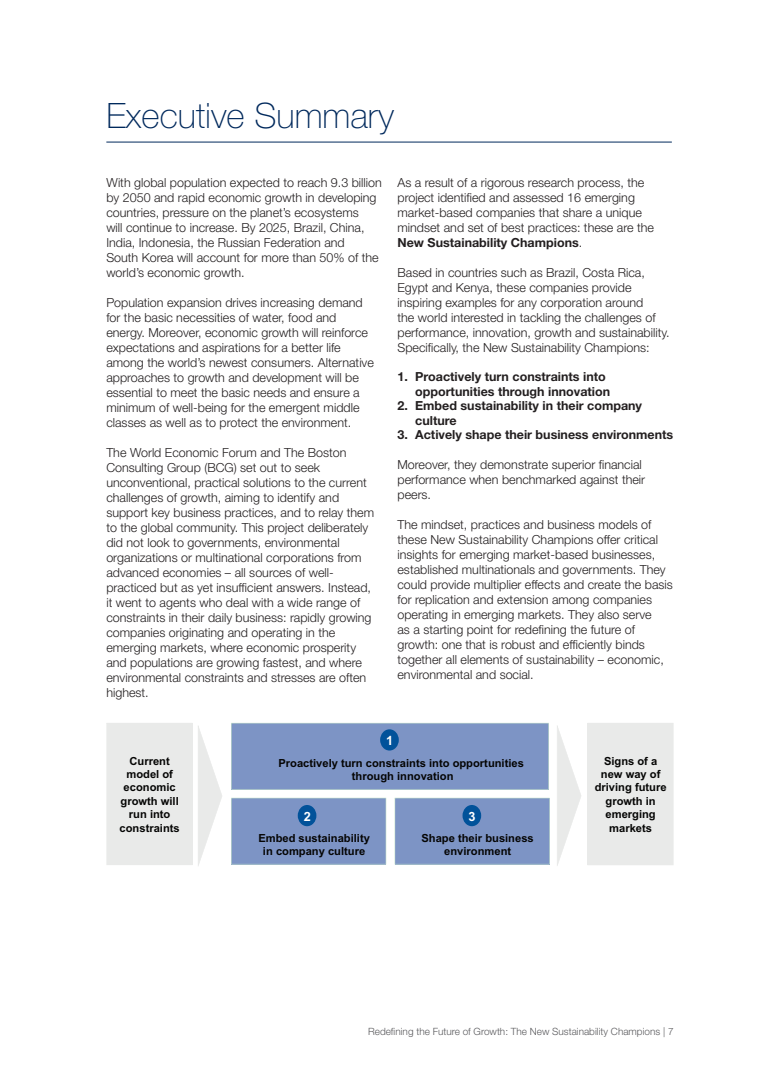
<style>
.page{position:relative;width:780px;height:1088px;background:#fff}
.page>*{position:absolute;margin:0;border:0;box-sizing:border-box;transform-origin:0 0}
.t1{font:100 35px "Helvetica Neue";color:#00295c}
.t2{font:700 12.75px "Arial";color:#fff}
.t3{font:300 12.5px/15px "Helvetica Neue";color:#231f20}
.t4{font:700 12.5px/14.4px "Helvetica Neue";color:#231f20}
.t5{font:700 11.12px/13.4px "Arial";color:#050504;text-align:center}
.t6{font:300 10px "Helvetica Neue";color:#5a5a5d}
.s1{font-weight:700}
</style>
<div class="page">
<hr style="left:106px;top:142px;width:565px;height:1px;background:#00295c">
<div style="left:394px;top:798px;width:155px;height:66px;background:#7d94c5"></div>
<div style="left:231px;top:798px;width:155px;height:66px;background:#7d94c5"></div>
<div style="left:231px;top:723px;width:318px;height:66px;background:#7d94c5"></div>
<div style="left:587px;top:723px;width:86px;height:142px;background:#e9eae9"></div>
<svg style="left:557px;top:725px;width:24px;height:141px"></svg>
<svg style="left:106px;top:723px;width:116px;height:143px"></svg>
<div style="left:380px;top:729px;width:19px;height:21px;background:#01529a;border-radius:50%"></div>
<div style="left:298px;top:805px;width:18px;height:21px;background:#01529a;border-radius:50%"></div>
<div style="left:462px;top:805px;width:19px;height:21px;background:#01529a;border-radius:50%"></div>
<h1 class="t1" style="left:106px;top:96px;width:289px">Executive Summary</h1>
<p class="t3" style="left:106px;top:175px;width:277px">With global population expected to reach 9.3 billion by 2050 and rapid economic growth in developing countries, pressure on the planet’s ecosystems<br>will continue to increase. By 2025, Brazil, China, India, Indonesia, the Russian Federation and<br>South Korea will account for more than 50% of the world’s economic growth.</p>
<p class="t3" style="left:106px;top:295px;width:269px">Population expansion drives increasing demand for the basic necessities of water, food and energy. Moreover, economic growth will reinforce expectations and aspirations for a better life among the world’s newest consumers. Alternative approaches to growth and development will be essential to meet the basic needs and ensure a minimum of well-being for the emergent middle classes as well as to protect the environment.</p>
<p class="t3" style="left:106px;top:445px;width:269px">The World Economic Forum and The Boston Consulting Group (BCG) set out to seek unconventional, practical solutions to the current challenges of growth, aiming to identify and support key business practices, and to relay them to the global community. This project deliberately did not look to governments, environmental organizations or multinational corporations from advanced economies – all sources of well&shy;practiced but as yet insufficient answers. Instead, it went to agents who deal with a wide range of constraints in their daily business: rapidly growing companies originating and operating in the emerging markets, where economic prosperity and populations are growing fastest, and where environmental constraints and stresses are often highest.</p>
<p class="t3" style="left:397px;top:175px;width:258px">As a result of a rigorous research process, the project identified and assessed 16 emerging market-based companies that share a unique mindset and set of best practices: these are the <span class="s1">New Sustainability Champions</span>.</p>
<p class="t3" style="left:397px;top:265px;width:273px">Based in countries such as Brazil, Costa Rica, Egypt and Kenya, these companies provide inspiring examples for any corporation around<br>the world interested in tackling the challenges of performance, innovation, growth and sustainability.<br>Specifically, the New Sustainability Champions:</p>
<p class="t4" style="left:415px;top:369px;width:196px;text-indent:-18px">1. Proactively turn constraints into opportunities through innovation</p>
<p class="t4" style="left:415px;top:398px;width:228px;text-indent:-18px">2. Embed sustainability in their company culture</p>
<p class="t4" style="left:397px;top:427px;width:277px">3. Actively shape their business environments</p>
<p class="t3" style="left:397px;top:457px;width:249px">Moreover, they demonstrate superior financial performance when benchmarked against their peers.</p>
<p class="t3" style="left:397px;top:517px;width:277px">The mindset, practices and business models of these New Sustainability Champions offer critical insights for emerging market-based businesses, established multinationals and governments. They could provide multiplier effects and create the basis for replication and extension among companies operating in emerging markets. They also serve<br>as a starting point for redefining the future of growth: one that is robust and efficiently binds together all elements of sustainability – economic, environmental and social.</p>
<p class="t5" style="left:120px;top:755px;width:62px">Current model of economic growth will run into constraints</p>
<p class="t2" style="left:386px;top:736px;width:9px">1</p>
<p class="t5" style="left:278px;top:757px;width:247px">Proactively turn constraints into opportunities through innovation</p>
<p class="t5" style="left:594px;top:755px;width:73px">Signs of a new way of driving future growth in emerging markets</p>
<p class="t2" style="left:303px;top:811px;width:9px">2</p>
<p class="t2" style="left:468px;top:811px;width:9px">3</p>
<p class="t5" style="left:421px;top:832px;width:114px">Shape their business environment</p>
<p class="t5" style="left:258px;top:832px;width:113px">Embed sustainability in company culture</p>
<p class="t6" style="left:368px;top:1025px;width:307px">Redefining the Future of Growth: The New Sustainability Champions | 7</p>
</div>
